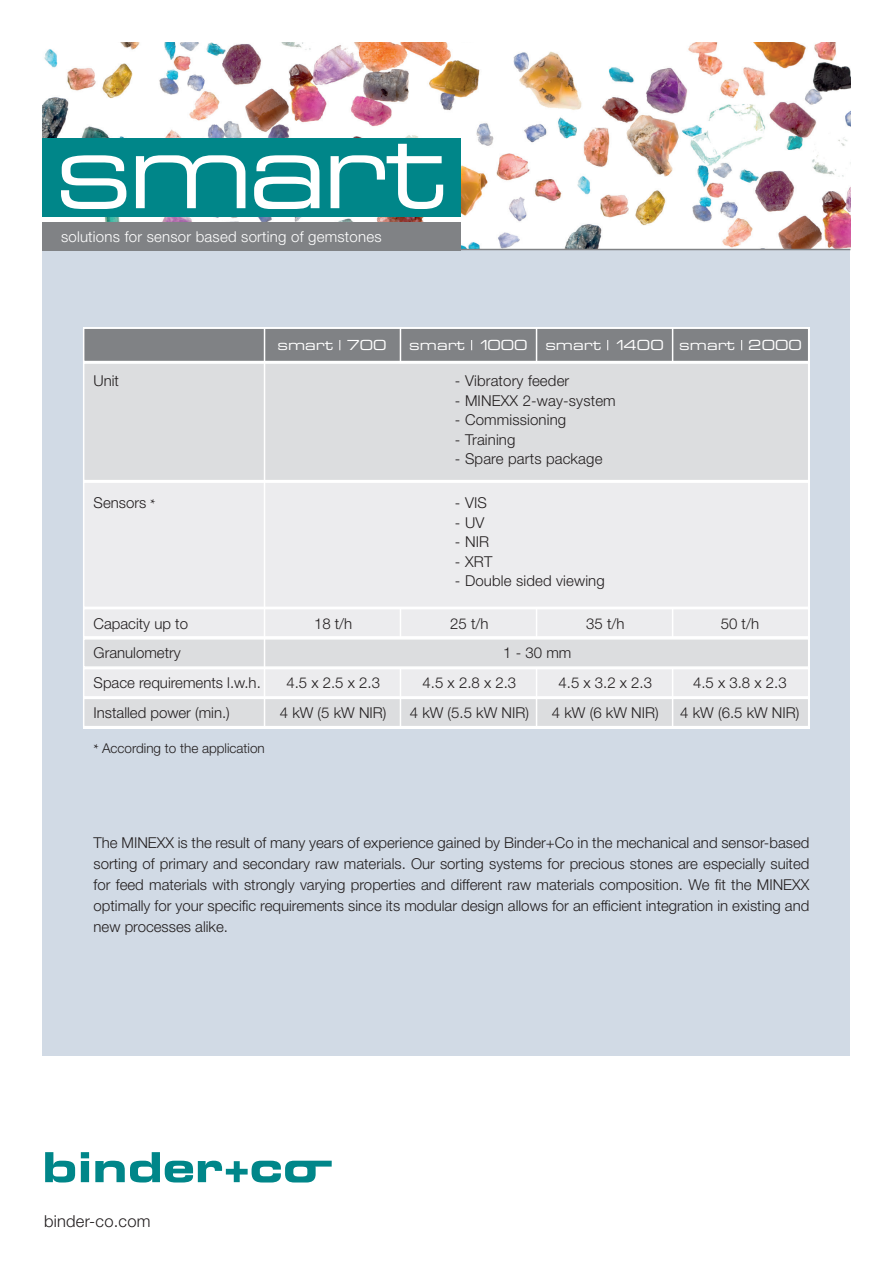
<style>
.page{position:relative;width:893px;height:1263px;background:#fff}
.page>*{position:absolute;margin:0;border:0;box-sizing:border-box;transform-origin:0 0}
.t1{font:102px "Eurostile Extended Two";letter-spacing:-.05em;color:#fff}
.t2{font:300 16.5px "Helvetica Neue LT Pro";letter-spacing:.015em;color:#231f20}
.t3{font:300 15px/21px "Helvetica Neue LT Pro";color:#231f20}
.t4{font:300 15px "Helvetica Neue LT Pro";letter-spacing:.015em;color:#fff}
.t5{font:13.95px "Eurostile Extended Two";color:#fff}
.t6{font:300 13.5px "Helvetica Neue LT Pro";color:#231f20}
.s1{font-family:"Minion Pro";font-weight:400;font-size:13.5px}
.s2{font-family:"Minion Pro";font-weight:400}
</style>
<div class="page">
<div style="left:43px;top:248px;width:807px;height:808px;background:#d1dae5"></div>
<div style="left:83px;top:327px;width:726px;height:35px;background:#808285;border:2px solid #fff"></div>
<div style="left:83px;top:362px;width:726px;height:119px;background:#dcdddf;border:2px solid #fff"></div>
<div style="left:83px;top:481px;width:726px;height:127px;background:#ececee;border:2px solid #fff"></div>
<div style="left:83px;top:608px;width:726px;height:30px;background:#ececee;border:2px solid #fff"></div>
<div style="left:83px;top:668px;width:726px;height:30px;background:#ececee;border:2px solid #fff"></div>
<div style="left:83px;top:638px;width:726px;height:30px;background:#dcdddf;border:2px solid #fff"></div>
<div style="left:83px;top:698px;width:726px;height:29px;background:#dcdddf;border:2px solid #fff"></div>
<hr style="left:264px;top:327px;width:1px;height:401px;background:#fff">
<hr style="left:400px;top:327px;width:1px;height:35px;background:#fff">
<hr style="left:536px;top:327px;width:1px;height:35px;background:#fff">
<hr style="left:672px;top:327px;width:1px;height:35px;background:#fff">
<svg style="left:400px;top:698px;width:1px;height:29px"></svg>
<hr style="left:400px;top:668px;width:1px;height:30px;background:#fff">
<hr style="left:400px;top:608px;width:1px;height:30px;background:#fff">
<svg style="left:536px;top:698px;width:1px;height:29px"></svg>
<hr style="left:536px;top:668px;width:1px;height:30px;background:#fff">
<hr style="left:536px;top:608px;width:1px;height:30px;background:#fff">
<svg style="left:672px;top:698px;width:1px;height:29px"></svg>
<hr style="left:672px;top:668px;width:1px;height:30px;background:#fff">
<hr style="left:672px;top:608px;width:1px;height:30px;background:#fff">
<svg style="left:45px;top:1152px;width:30px;height:30px"></svg>
<svg style="left:81px;top:1152px;width:8px;height:30px"></svg>
<svg style="left:95px;top:1152px;width:237px;height:30px"></svg>
<img style="left:43px;top:43px;width:807px;height:206px">
<div style="left:43px;top:222px;width:418px;height:28px;background:#808285"></div>
<div style="left:43px;top:139px;width:418px;height:78px;background:#008689"></div>
<hr style="left:461px;top:249px;width:389px;height:1px;background:#808285">
<h1 class="t1" style="left:55px;top:102px;width:392px">smart</h1>
<p class="t4" style="left:61px;top:227px;width:322px">solutions for sensor based sorting of gemstones</p>
<p class="t5" style="left:277px;top:336px;width:111px">smart 700</p>
<p class="t5" style="left:409px;top:336px;width:120px">smart 1000</p>
<p class="t5" style="left:545px;top:336px;width:258px">smart 1400 smart 2000</p>
<p class="t3" style="left:94px;top:370px;width:27px">Unit</p>
<p class="t3" style="left:94px;top:492px;width:63px">Sensors <span class="s1">*</span></p>
<p class="t3" style="left:455px;top:370px;width:116px">- Vibratory feeder</p>
<p class="t3" style="left:455px;top:390px;width:162px">- MINEXX 2-way-system</p>
<p class="t3" style="left:455px;top:409px;width:113px">- Commissioning</p>
<p class="t3" style="left:455px;top:429px;width:62px">- Training</p>
<p class="t3" style="left:455px;top:448px;width:149px">- Spare parts package</p>
<p class="t3" style="left:455px;top:492px;width:33px">- VIS</p>
<p class="t3" style="left:455px;top:512px;width:31px">- UV</p>
<p class="t3" style="left:455px;top:531px;width:36px">- NIR</p>
<p class="t3" style="left:455px;top:551px;width:39px">- XRT</p>
<p class="t3" style="left:455px;top:570px;width:151px">- Double sided viewing</p>
<p class="t3" style="left:94px;top:608px;width:96px;line-height:29.7px">Capacity up to<br>Granulometry</p>
<p class="t3" style="left:314px;top:612px;width:40px">18 t/h</p>
<p class="t3" style="left:450px;top:612px;width:40px">25 t/h</p>
<p class="t3" style="left:503px;top:642px;width:70px">1 - 30 mm</p>
<p class="t3" style="left:586px;top:612px;width:40px">35 t/h</p>
<p class="t3" style="left:721px;top:612px;width:40px">50 t/h</p>
<p class="t3" style="left:94px;top:672px;width:169px">Space requirements l.w.h.</p>
<p class="t3" style="left:286px;top:672px;width:95px">4.5 x 2.5 x 2.3</p>
<p class="t3" style="left:423px;top:672px;width:95px">4.5 x 2.8 x 2.3</p>
<p class="t3" style="left:558px;top:672px;width:95px">4.5 x 3.2 x 2.3</p>
<p class="t3" style="left:693px;top:672px;width:95px">4.5 x 3.8 x 2.3</p>
<p class="t3" style="left:94px;top:702px;width:138px">Installed power (min.)</p>
<p class="t6" style="left:94px;top:740px;width:173px"><span class="s2">*</span> According to the application</p>
<p class="t3" style="left:280px;top:702px;width:108px">4 kW (5 kW NIR)</p>
<p class="t3" style="left:410px;top:702px;width:121px">4 kW (5.5 kW NIR)</p>
<p class="t3" style="left:552px;top:702px;width:108px">4 kW (6 kW NIR)</p>
<p class="t3" style="left:680px;top:702px;width:121px">4 kW (6.5 kW NIR)</p>
<p class="t3" style="left:94px;top:832px;width:717px;text-align:justify">The MINEXX is the result of many years of experience gained by Binder+Co in the mechanical and sensor-based sorting of primary and secondary raw materials. Our sorting systems for precious stones are especially suited for feed materials with strongly varying properties and different raw materials composition. We fit the MINEXX optimally for your specific requirements since its modular design allows for an efficient integration in existing and new processes alike.</p>
<p class="t2" style="left:44px;top:1211px;width:108px">binder-co.com</p>
</div>
